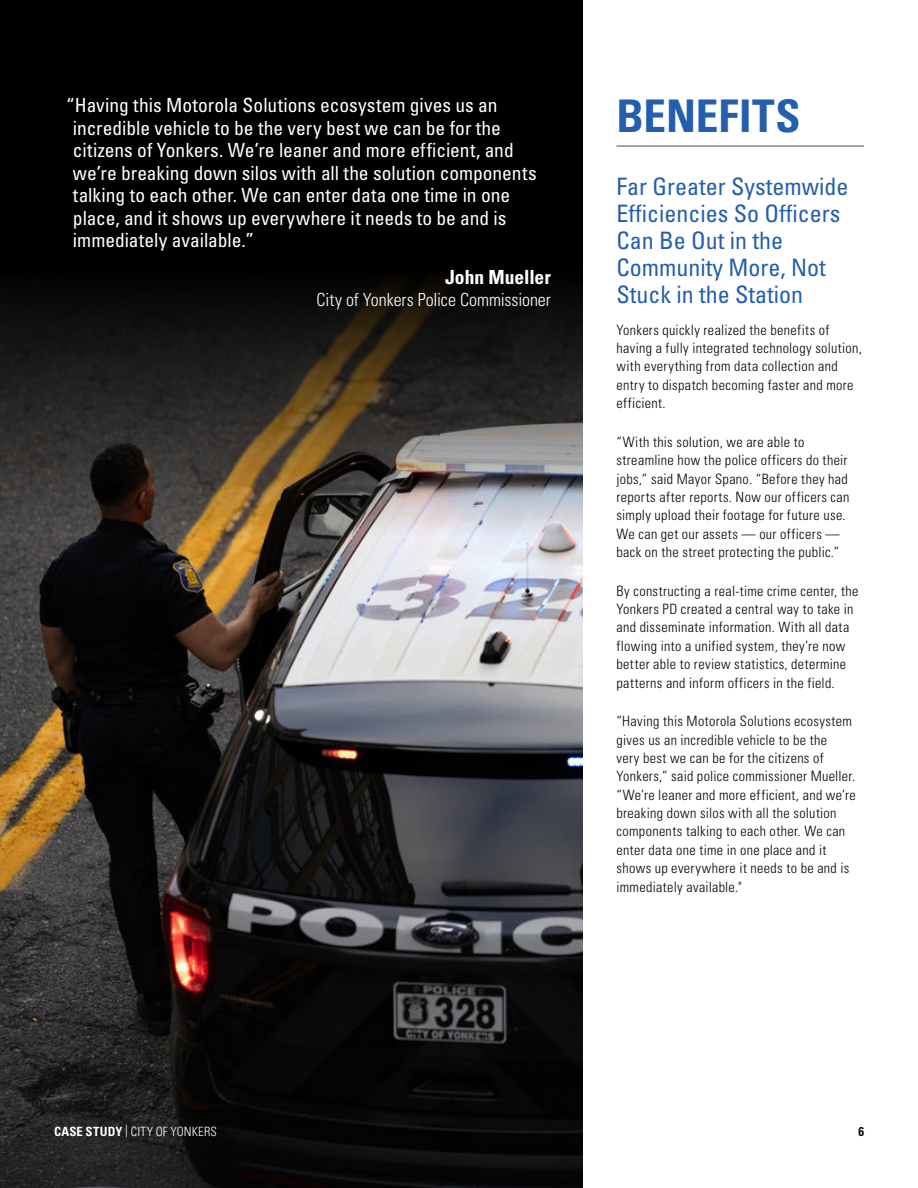
<style>
.page{position:relative;width:918px;height:1188px;background:#fff}
.page>*{position:absolute;margin:0;border:0;box-sizing:border-box;transform-origin:0 0}
.Body_Text{font:700 condensed 45px "Univers LT Pro";color:#235fad}
.t1{font:condensed 24px/27px "Univers";color:#235fad}
.Comment_Body{font:condensed 19.5px/22.5px "Univers LT Std";color:#fff}
.Comment_Body-2{font:700 condensed 19.5px "Univers";color:#fff}
.Comment_Body-3{font:300 condensed 18px "Univers";letter-spacing:-.005em;color:#fff}
.Body_Text-2{font:300 condensed 14.25px/18.3px "Univers";letter-spacing:.025em;color:#040503}
.t2{font:300 condensed 12.75px "Univers";letter-spacing:.01em;color:#fff}
.t3{font:700 condensed 12.75px "Univers";color:#040503}
.s1{font-weight:700}
</style>
<div class="page">
<img style="left:0;top:669px;width:583px;height:519px">
<svg style="left:0;top:0;width:583px;height:669px;background:#312e2b"></svg>
<hr style="left:616px;top:146px;width:248px;height:1px;background:#4d4c4c">
<p class="Comment_Body" style="left:73px;top:94px;width:465px;text-indent:-7px">“Having this Motorola Solutions ecosystem gives us an incredible vehicle to be the very best we can be for the citizens of Yonkers. We’re leaner and more efficient, and we’re breaking down silos with all the solution components talking to each other. We can enter data one time in one place, and it shows up everywhere it needs to be and is immediately available.”</p>
<p class="Comment_Body-2" style="left:445px;top:265px;width:107px">John Mueller</p>
<p class="Comment_Body-3" style="left:317px;top:289px;width:236px">City of Yonkers Police Commissioner</p>
<p class="Body_Text" style="left:616px;top:89px;width:185px">BENEFITS</p>
<p class="t1" style="left:616px;top:173px;width:233px">Far Greater Systemwide<br>Efficiencies So Officers<br>Can Be Out in the<br>Community More, Not<br>Stuck in the Station</p>
<p class="Body_Text-2" style="left:616px;top:320px;width:247px">Yonkers quickly realized the benefits of having a fully integrated technology solution, with everything from data collection and entry to dispatch becoming faster and more efficient.</p>
<p class="Body_Text-2" style="left:616px;top:433px;width:235px">“With this solution, we are able to streamline how the police officers do their jobs,” said Mayor Spano. “Before they had reports after reports. Now our officers can simply upload their footage for future use.<br>We can get our assets — our officers — back on the street protecting the public.”</p>
<p class="Body_Text-2" style="left:616px;top:581px;width:243px">By constructing a real-time crime center, the Yonkers PD created a central way to take in and disseminate information. With all data flowing into a unified system, they’re now better able to review statistics, determine patterns and inform officers in the field.</p>
<p class="Body_Text-2" style="left:616px;top:712px;width:241px">“Having this Motorola Solutions ecosystem gives us an incredible vehicle to be the<br>very best we can be for the citizens of Yonkers,” said police commissioner Mueller. “We’re leaner and more efficient, and we’re breaking down silos with all the solution components talking to each other. We can enter data one time in one place and it shows up everywhere it needs to be and is immediately available."</p>
<p class="t2" style="left:54px;top:1123px;width:165px"><span class="s1">CASE STUDY</span> | CITY OF YONKERS</p>
<p class="t3" style="left:858px;top:1123px;width:7px">6</p>
</div>
